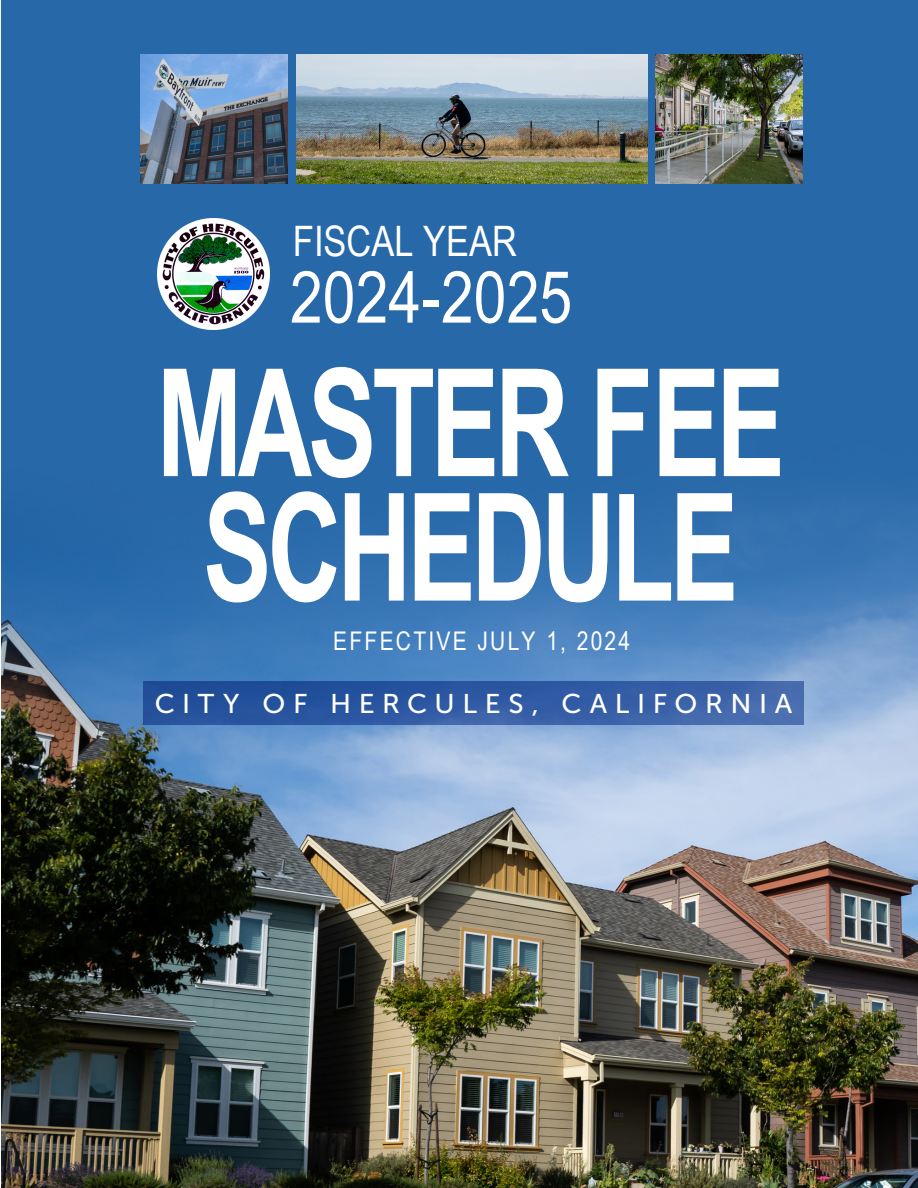
<style>
.page{position:relative;width:918px;height:1188px;background:#fff}
.page>*{position:absolute;margin:0;border:0;box-sizing:border-box;transform-origin:0 0}
.Body_Text_9_5_on_11{font:700 150px/124.5px "Arial Narrow";letter-spacing:-.035em;color:#fff;text-align:center;scale:.84 1}
.t1{font:72px "Arial Narrow";color:#fff}
.t2{font:42px "Arial Narrow";color:#fff}
.t3{font:27px "Museo Sans 500";letter-spacing:.27em;color:#fff}
.t4{font:25.65px "Arial Narrow";letter-spacing:.085em;color:#fff}
</style>
<div class="page">
<img style="left:1px;top:0;width:917px;height:1188px">
<div style="left:143px;top:681px;width:661px;height:43px;background:linear-gradient(to right,#1d4b97,#4469ae)"></div>
<img style="left:656px;top:54px;width:146px;height:129px">
<img style="left:297px;top:55px;width:351px;height:129px">
<img style="left:141px;top:54px;width:146px;height:129px">
<img style="left:158px;top:219px;width:111px;height:110px">
<h3 class="t2" style="left:293px;top:210px;width:225px">FISCAL YEAR</h3>
<h2 class="t1" style="left:290px;top:244px;width:284px">2024-2025</h2>
<p class="Body_Text_9_5_on_11" style="left:157px;top:354px;width:750px">MASTER FEE<br>SCHEDULE</p>
<p class="t4" style="left:333px;top:622px;width:299px">EFFECTIVE JULY 1, 2024</p>
<p class="t3" style="left:155px;top:689px;width:639px">CITY OF HERCULES, CALIFORNIA</p>
</div>
